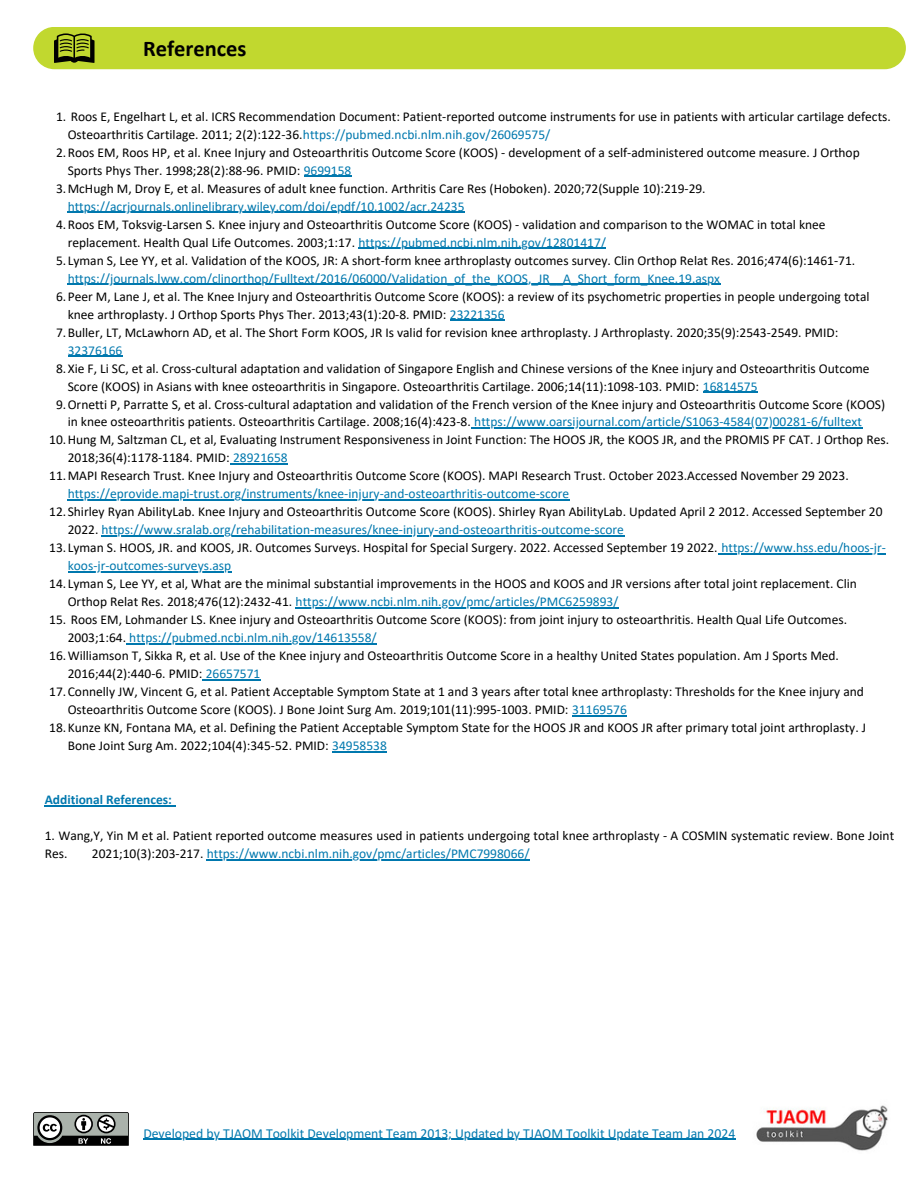
<style>
.page{position:relative;width:918px;height:1188px;background:#fff}
.page>*{position:absolute;margin:0;border:0;box-sizing:border-box;transform-origin:0 0}
.t1{font:700 22.5px "Calibri";color:#000}
.t2{font:13.8px "Calibri";color:#0078ae}
.t3{font:13.5px/18px "Calibri";color:#000}
.t4{font:13.5px "Calibri";color:#0078ae}
.t5{font:700 13.5px "Calibri";color:#0078ae}
.s1{color:#0078ae}
.s2{color:#000}
</style>
<div class="page">
<hr style="left:304px;top:176px;width:48px;height:1px;background:#0078ae">
<hr style="left:68px;top:212px;width:397px;height:1px;background:#0078ae">
<hr style="left:359px;top:248px;width:247px;height:1px;background:#0078ae">
<hr style="left:68px;top:284px;width:653px;height:1px;background:#0078ae">
<hr style="left:450px;top:320px;width:55px;height:1px;background:#0078ae">
<hr style="left:68px;top:356px;width:54px;height:1px;background:#0078ae">
<hr style="left:703px;top:392px;width:55px;height:1px;background:#0078ae">
<hr style="left:474px;top:428px;width:388px;height:1px;background:#0078ae">
<hr style="left:233px;top:464px;width:55px;height:1px;background:#0078ae">
<hr style="left:68px;top:500px;width:502px;height:1px;background:#0078ae">
<hr style="left:102px;top:536px;width:523px;height:1px;background:#0078ae">
<hr style="left:721px;top:553px;width:165px;height:2px;background:#0078ae">
<hr style="left:68px;top:571px;width:163px;height:2px;background:#0078ae">
<hr style="left:296px;top:607px;width:323px;height:2px;background:#0078ae">
<hr style="left:129px;top:643px;width:248px;height:2px;background:#0078ae">
<hr style="left:206px;top:679px;width:54px;height:1px;background:#0078ae">
<hr style="left:572px;top:715px;width:55px;height:1px;background:#0078ae">
<hr style="left:332px;top:751px;width:55px;height:1px;background:#0078ae">
<hr style="left:45px;top:805px;width:127px;height:1px;background:#0078ae">
<hr style="left:207px;top:859px;width:323px;height:1px;background:#0078ae">
<div style="left:33px;top:27px;width:873px;height:42px;background:#c1d82f"></div>
<img style="left:756px;top:1105px;width:132px;height:46px">
<svg style="left:33px;top:1112px;width:96px;height:34px;background:#727572"></svg>
<hr style="left:143px;top:1139px;width:593px;height:1px;background:#0078ae">
<h1 class="t1" style="left:143px;top:39px;width:105px">References</h1>
<p class="t3" style="left:56px;top:108px;width:836px">1. Roos E, Engelhart L, et al. ICRS Recommendation Document: Patient-reported outcome instruments for use in patients with articular cartilage defects.</p>
<p class="t3" style="left:68px;top:126px;width:484px">Osteoarthritis Cartilage. 2011; 2(2):122-36.<span class="s1">https://pubmed.ncbi.nlm.nih.gov/26069575/</span></p>
<p class="t3" style="left:56px;top:144px;width:805px">2.Roos EM, Roos HP, et al. Knee Injury and Osteoarthritis Outcome Score (KOOS) - development of a self-administered outcome measure. J Orthop</p>
<p class="t3" style="left:68px;top:162px;width:285px">Sports Phys Ther. 1998;28(2):88-96. PMID: <span class="s1">9699158</span></p>
<p class="t3" style="left:56px;top:180px;width:651px">3.McHugh M, Droy E, et al. Measures of adult knee function. Arthritis Care Res (Hoboken). 2020;72(Supple 10):219-29.</p>
<p class="t4" style="left:68px;top:201px;width:398px">https://acrjournals.onlinelibrary.wiley.com/doi/epdf/10.1002/acr.24235</p>
<p class="t3" style="left:56px;top:216px;width:771px">4.Roos EM, Toksvig-Larsen S. Knee injury and Osteoarthritis Outcome Score (KOOS) - validation and comparison to the WOMAC in total knee</p>
<p class="t3" style="left:68px;top:234px;width:540px">replacement. Health Qual Life Outcomes. 2003;1:17. <span class="s1">https://pubmed.ncbi.nlm.nih.gov/12801417/</span></p>
<p class="t3" style="left:56px;top:252px;width:801px">5.Lyman S, Lee YY, et al. Validation of the KOOS, JR: A short-form knee arthroplasty outcomes survey. Clin Orthop Relat Res. 2016;474(6):1461-71.</p>
<p class="t4" style="left:68px;top:273px;width:654px">https://journals.lww.com/clinorthop/Fulltext/2016/06000/Validation_of_the_KOOS,_JR__A_Short_form_Knee.19.aspx</p>
<p class="t3" style="left:56px;top:288px;width:815px">6.Peer M, Lane J, et al. The Knee Injury and Osteoarthritis Outcome Score (KOOS): a review of its psychometric properties in people undergoing total</p>
<p class="t3" style="left:68px;top:306px;width:438px">knee arthroplasty. J Orthop Sports Phys Ther. 2013;43(1):20-8. PMID: <span class="s1">23221356</span></p>
<p class="t3" style="left:56px;top:324px;width:784px">7.Buller, LT, McLawhorn AD, et al. The Short Form KOOS, JR Is valid for revision knee arthroplasty. J Arthroplasty. 2020;35(9):2543-2549. PMID:</p>
<p class="t4" style="left:68px;top:344px;width:56px">32376166</p>
<p class="t3" style="left:56px;top:360px;width:815px">8.Xie F, Li SC, et al. Cross-cultural adaptation and validation of Singapore English and Chinese versions of the Knee injury and Osteoarthritis Outcome</p>
<p class="t3" style="left:68px;top:378px;width:691px">Score (KOOS) in Asians with knee osteoarthritis in Singapore. Osteoarthritis Cartilage. 2006;14(11):1098-103. PMID: <span class="s1">16814575</span></p>
<p class="t3" style="left:56px;top:396px;width:831px">9.Ornetti P, Parratte S, et al. Cross-cultural adaptation and validation of the French version of the Knee injury and Osteoarthritis Outcome Score (KOOS)</p>
<p class="t3" style="left:68px;top:414px;width:796px">in knee osteoarthritis patients. Osteoarthritis Cartilage. 2008;16(4):423-8. <span class="s1">https://www.oarsijournal.com/article/S1063-4584(07)00281-6/fulltext</span></p>
<p class="t3" style="left:49px;top:432px;width:841px">10.Hung M, Saltzman CL, et al, Evaluating Instrument Responsiveness in Joint Function: The HOOS JR, the KOOS JR, and the PROMIS PF CAT. J Orthop Res.</p>
<p class="t3" style="left:68px;top:450px;width:221px">2018;36(4):1178-1184. PMID: <span class="s1">28921658</span></p>
<p class="t3" style="left:49px;top:468px;width:801px">11.MAPI Research Trust. Knee Injury and Osteoarthritis Outcome Score (KOOS). MAPI Research Trust. October 2023.Accessed November 29 2023.</p>
<p class="t4" style="left:68px;top:488px;width:503px">https://eprovide.mapi-trust.org/instruments/knee-injury-and-osteoarthritis-outcome-score</p>
<p class="t3" style="left:49px;top:504px;width:835px">12.Shirley Ryan AbilityLab. Knee Injury and Osteoarthritis Outcome Score (KOOS). Shirley Ryan AbilityLab. Updated April 2 2012. Accessed September 20</p>
<p class="t4" style="left:68px;top:524px;width:558px"><span class="s2">2022.</span> https://www.sralab.org/rehabilitation-measures/knee-injury-and-osteoarthritis-outcome-score</p>
<p class="t3" style="left:49px;top:540px;width:838px">13.Lyman S. HOOS, JR. and KOOS, JR. Outcomes Surveys. Hospital for Special Surgery. 2022. Accessed September 19 2022. <span class="s1">https://www.hss.edu/hoos-jr-</span></p>
<p class="t4" style="left:68px;top:560px;width:165px">koos-jr-outcomes-surveys.asp</p>
<p class="t3" style="left:68px;top:576px;width:791px;text-indent:-18px">14.Lyman S, Lee YY, et al, What are the minimal substantial improvements in the HOOS and KOOS and JR versions after total joint replacement. Clin<br>Orthop Relat Res. 2018;476(12):2432-41. <span class="s1">https://www.ncbi.nlm.nih.gov/pmc/articles/PMC6259893/</span></p>
<p class="t3" style="left:49px;top:612px;width:799px">15. Roos EM, Lohmander LS. Knee injury and Osteoarthritis Outcome Score (KOOS): from joint injury to osteoarthritis. Health Qual Life Outcomes.</p>
<p class="t4" style="left:68px;top:632px;width:311px"><span class="s2">2003;1:64.</span> https://pubmed.ncbi.nlm.nih.gov/14613558/</p>
<p class="t3" style="left:49px;top:648px;width:791px">16.Williamson T, Sikka R, et al. Use of the Knee injury and Osteoarthritis Outcome Score in a healthy United States population. Am J Sports Med.</p>
<p class="t3" style="left:68px;top:666px;width:194px">2016;44(2):440-6. PMID: <span class="s1">26657571</span></p>
<p class="t3" style="left:49px;top:684px;width:816px">17.Connelly JW, Vincent G, et al. Patient Acceptable Symptom State at 1 and 3 years after total knee arthroplasty: Thresholds for the Knee injury and</p>
<p class="t3" style="left:68px;top:702px;width:561px">Osteoarthritis Outcome Score (KOOS). J Bone Joint Surg Am. 2019;101(11):995-1003. PMID: <span class="s1">31169576</span></p>
<p class="t3" style="left:49px;top:720px;width:818px">18.Kunze KN, Fontana MA, et al. Defining the Patient Acceptable Symptom State for the HOOS JR and KOOS JR after primary total joint arthroplasty. J</p>
<p class="t3" style="left:68px;top:738px;width:321px">Bone Joint Surg Am. 2022;104(4):345-52. PMID: <span class="s1">34958538</span></p>
<p class="t5" style="left:45px;top:794px;width:129px">Additional References:</p>
<p class="t3" style="left:45px;top:828px;width:851px">1. Wang,Y, Yin M et al. Patient reported outcome measures used in patients undergoing total knee arthroplasty - A COSMIN systematic review. Bone Joint<br>Res.</p>
<p class="t4" style="left:92px;top:848px;width:439px"><span class="s2">2021;10(3):203-217.</span> https://www.ncbi.nlm.nih.gov/pmc/articles/PMC7998066/</p>
<p class="t2" style="left:143px;top:1127px;width:594px">Developed by TJAOM Toolkit Development Team 2013; Updated by TJAOM Toolkit Update Team Jan 2024</p>
</div>
